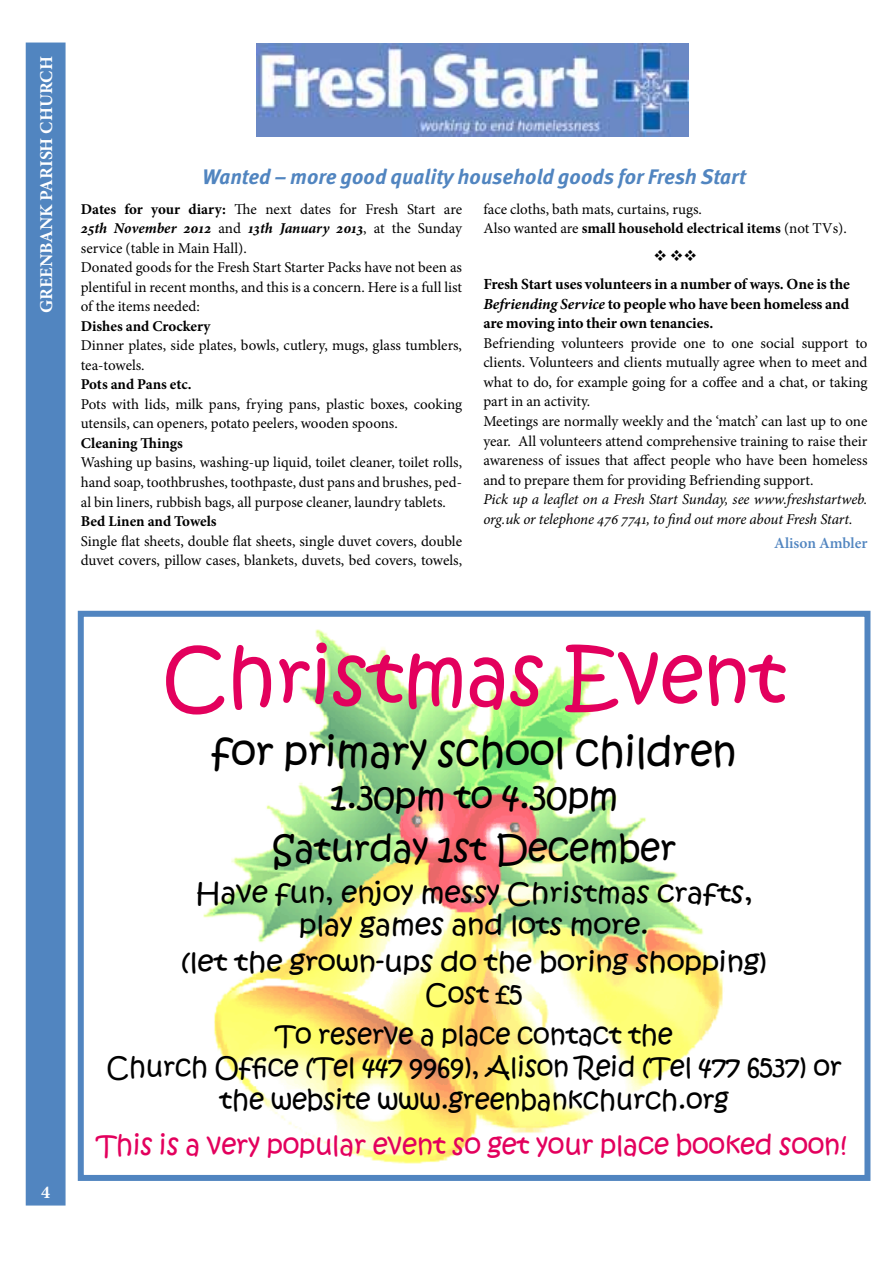
<style>
.page{position:relative;width:893px;height:1263px;background:#fff}
.page>*{position:absolute;margin:0;border:0;box-sizing:border-box;transform-origin:0 0}
.t1{font:78px "Kristen ITC";letter-spacing:-.005em;color:#e3005d}
.t2{font:40.5px "Kristen ITC";letter-spacing:-.005em;color:#000}
.t3{font:36px/51.8px "Kristen ITC";letter-spacing:-.005em;color:#000;text-align:center}
.t4{font:27px/32.4px "Kristen ITC";letter-spacing:-.005em;color:#000;text-align:center}
.t5{font:27px/32.4px "Kristen ITC";letter-spacing:-.005em;color:#000;text-align:center;scale:1.08 1}
.t6{font:27px "Kristen ITC";letter-spacing:-.005em;color:#e3005d}
.t7{font:italic 700 21px "Meta Pro";color:#5185c0}
.t8{font:700 18px "Minion Pro";color:#fff}
.t9{font:700 15.45px/19.5px "Minion Pro";letter-spacing:-.005em;color:#000;text-align:justify}
.t10{font:600 15.45px "Minion Pro";color:#5185c0}
.t11{font:15.45px "Wingdings";color:#000}
.t12{font:15px/19.5px "Minion Pro";letter-spacing:-.005em;color:#000}
.t13{font:italic 15px/19.5px "Minion Pro";letter-spacing:-.01em;color:#000}
.t14{font:700 15px "Minion Pro";color:#000}
.s1{font-weight:700}
.s2{font-weight:700;font-style:italic}
.s3{font-style:italic}
</style>
<div class="page">
<img style="left:203px;top:629px;width:520px;height:535px">
<div style="left:78px;top:611px;width:792px;height:570px;border:6px solid #5185c0"></div>
<img style="left:257px;top:44px;width:431px;height:92px">
<div style="left:26px;top:43px;width:40px;height:1162px;background:#5185c0;border:2px solid #5185c0"></div>
<p class="t8" style="left:34px;top:313px;width:258px;rotate:-90deg">GREENBANK PARISH CHURCH</p>
<h3 class="t7" style="left:203px;top:164px;width:544px">Wanted – more good quality household goods for Fresh Start</h3>
<p class="t12" style="left:81px;top:199px;width:383px"><span class="s1">Dates for your diary:</span> The next dates for Fresh Start are <span class="s2">25th November 2012</span> and <span class="s2">13th January 2013</span>, at the Sunday service (table in Main Hall).<br>Donated goods for the Fresh Start Starter Packs have not been as plentiful in recent months, and this is a concern. Here is a full list of the items needed:</p>
<p class="t14" style="left:81px;top:316px;width:131px">Dishes and Crockery</p>
<p class="t12" style="left:81px;top:336px;width:383px">Dinner plates, side plates, bowls, cutlery, mugs, glass tumblers, tea-towels.</p>
<p class="t14" style="left:81px;top:374px;width:112px">Pots and Pans etc.</p>
<p class="t12" style="left:81px;top:394px;width:383px">Pots with lids, milk pans, frying pans, plastic boxes, cooking utensils, can openers, potato peelers, wooden spoons.</p>
<p class="t14" style="left:81px;top:433px;width:104px">Cleaning Things</p>
<p class="t12" style="left:81px;top:453px;width:383px;text-align:justify">Washing up basins, washing-up liquid, toilet cleaner, toilet rolls, hand soap, toothbrushes, toothpaste, dust pans and brushes, ped&shy;al bin liners, rubbish bags, all purpose cleaner, laundry tablets.</p>
<p class="t14" style="left:81px;top:511px;width:137px">Bed Linen and Towels</p>
<p class="t12" style="left:81px;top:531px;width:383px">Single flat sheets, double flat sheets, single duvet covers, double duvet covers, pillow cases, blankets, duvets, bed covers, towels,</p>
<p class="t12" style="left:483px;top:199px;width:365px">face cloths, bath mats, curtains, rugs.<br>Also wanted are <span class="s1">small household electrical items</span> (not TVs).</p>
<p class="t11" style="left:653px;top:248px;width:45px">❖❖❖</p>
<p class="t9" style="left:483px;top:275px;width:368px">Fresh Start uses volunteers in a number of ways. One is the <span class="s3">Befriending Service</span> to people who have been homeless and are moving into their own tenancies.</p>
<p class="t12" style="left:483px;top:333px;width:386px">Befriending volunteers provide one to one social support to clients. Volunteers and clients mutually agree when to meet and what to do, for example going for a coffee and a chat, or taking part in an activity.<br>Meetings are normally weekly and the ‘match’ can last up to one year. All volunteers attend comprehensive training to raise their awareness of issues that affect people who have been homeless and to prepare them for providing Befriending support.</p>
<p class="t13" style="left:483px;top:489px;width:386px">Pick up a leaflet on a Fresh Start Sunday, see www.freshstartweb. org.uk or telephone 476 7741, to find out more about Fresh Start.</p>
<p class="t10" style="left:774px;top:532px;width:95px">Alison Ambler</p>
<p class="t8" style="left:41px;top:1180px;width:10px">4</p>
<h1 class="t1" style="left:162px;top:625px;width:626px">Christmas Event</h1>
<h2 class="t2" style="left:212px;top:725px;width:527px">for primary school children</h2>
<h3 class="t3" style="left:272px;top:772px;width:405px">1.30pm to 4.30pm<br>Saturday 1st December</h3>
<h3 class="t5" style="left:196px;top:877px;width:517px">Have fun, enjoy messy Christmas crafts, play games and lots more.</h3>
<h3 class="t5" style="left:181px;top:946px;width:544px">(let the grown-ups do the boring shopping)<br>Cost £5</h3>
<h3 class="t4" style="left:106px;top:1019px;width:737px">To reserve a place contact the<br>Church Office (Tel 447 9969), Alison Reid (Tel 477 6537) or the website www.greenbankchurch.org</h3>
<h3 class="t6" style="left:97px;top:1127px;width:752px">This is a very popular event so get your place booked soon!</h3>
</div>
